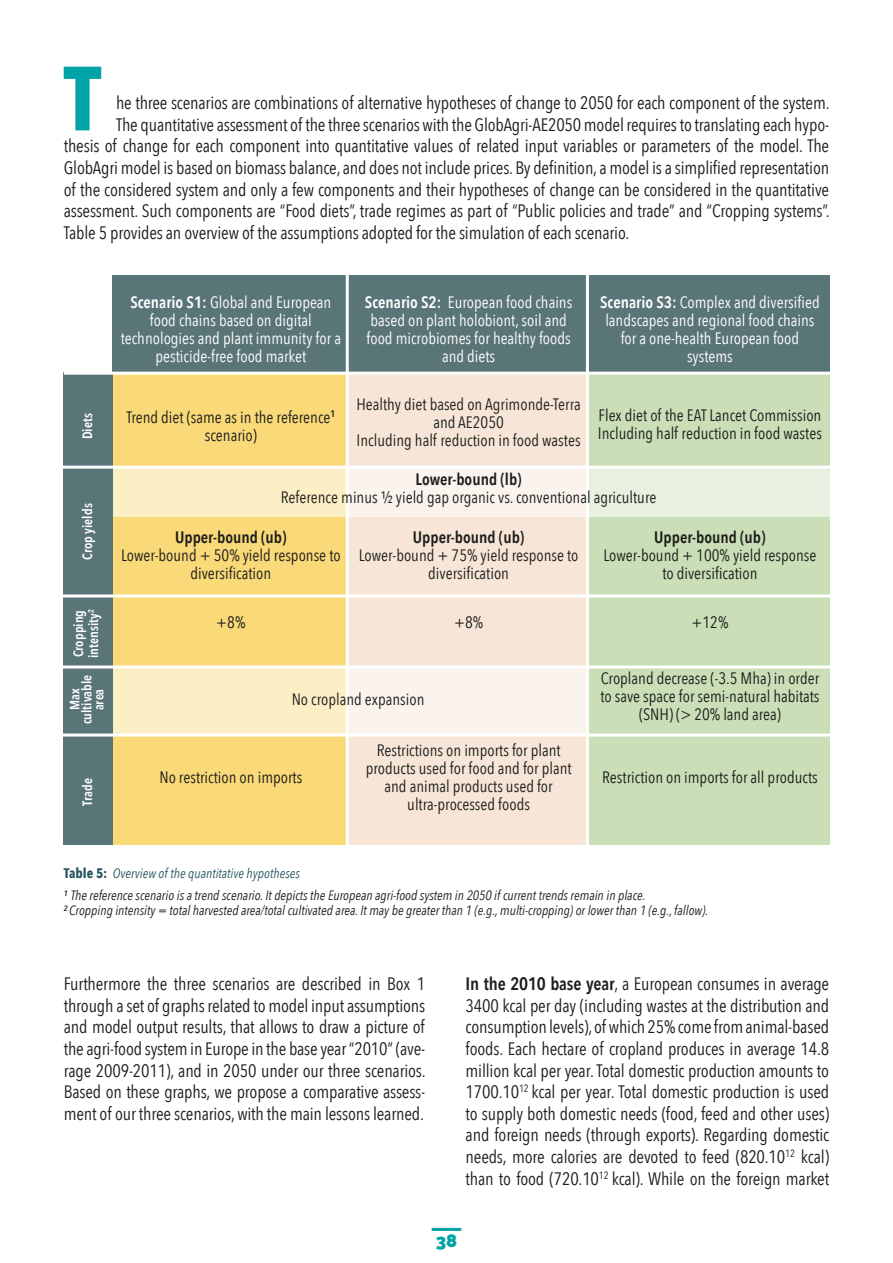
<style>
.page{position:relative;width:893px;height:1263px;background:#fff}
.page>*{position:absolute;margin:0;border:0;box-sizing:border-box;transform-origin:0 0}
.t1{font:700 90px "Avenir Next Condensed";color:#00a3a6}
.t2{font:18px/21.6px "Avenir Next Condensed";letter-spacing:-.01em;color:#1d1d1b;text-align:justify}
.t3{font:900 18px "Raleway";color:#00a3a6}
.t4{font:16.5px/18px "Avenir Next Condensed";color:#1d1d1b;text-align:center}
.t5{font:16.5px/18px "Avenir Next Condensed";color:#fff;text-align:center}
.t6{font:600 16.5px "Avenir Next Condensed";color:#1d1d1b}
.t7{font:italic 13.5px "Avenir Next Condensed";color:#1d1d1b}
.t8{font:600 13.5px/15px "Avenir Next Condensed";color:#fff}
.t9{font:italic 13.5px "Avenir Next Condensed";color:#275662}
.s1{font-weight:600}
.s2{font-weight:700;font-style:normal;font-size:13.8px}
</style>
<div class="page">
<hr style="left:432px;top:1228px;width:29px;height:3px;background:#00a3a6">
<div style="left:64px;top:372px;width:53px;height:473px;background:#5a7578"></div>
<div style="left:113px;top:283px;width:242px;height:562px;background:#f9d978"></div>
<div style="left:348px;top:283px;width:242px;height:562px;background:#f7e6d7"></div>
<div style="left:588px;top:283px;width:241px;height:562px;background:#cadfb7"></div>
<div style="left:112px;top:276px;width:717px;height:96px;background:#5a7578"></div>
<svg style="left:113px;top:469px;width:717px;height:48px;background:#f4f1db"></svg>
<hr style="left:346px;top:247px;width:3px;height:599px;background:#fff">
<hr style="left:586px;top:247px;width:3px;height:599px;background:#fff">
<svg style="left:113px;top:668px;width:473px;height:65px;background:#fbf1da"></svg>
<hr style="left:64px;top:372px;width:829px;height:3px;background:#fff">
<hr style="left:47px;top:466px;width:846px;height:3px;background:#fff">
<hr style="left:31px;top:733px;width:862px;height:3px;background:#fff">
<hr style="left:31px;top:665px;width:862px;height:3px;background:#fff">
<hr style="left:34px;top:594px;width:859px;height:3px;background:#fff">
<p class="t1" style="left:64px;top:44px;width:39px">T</p>
<p class="t2" style="left:64px;top:91px;width:767px;text-align:right">he three scenarios are combinations of alternative hypotheses of change to 2050 for each component of the system.<br>The quantitative assessment of the three scenarios with the GlobAgri-AE2050 model requires to translating each hypo-<br>thesis of change for each component into quantitative values of related input variables or parameters of the model. The</p>
<p class="t2" style="left:64px;top:156px;width:767px">GlobAgri model is based on biomass balance, and does not include prices. By definition, a model is a simplified representation of the considered system and only a few components and their hypotheses of change can be considered in the quantitative assessment. Such components are “Food diets”, trade regimes as part of “Public policies and trade” and “Cropping systems”.<br>Table 5 provides an overview of the assumptions adopted for the simulation of each scenario.</p>
<p class="t8" style="left:80px;top:439px;width:27px;rotate:-90deg">Diets</p>
<p class="t8" style="left:80px;top:560px;width:58px;rotate:-90deg">Crop yields</p>
<p class="t8" style="left:71px;top:658px;width:50px;rotate:-90deg">Cropping intensity<sup>2</sup></p>
<p class="t5" style="left:130px;top:292px;width:202px"><span class="s1">Scenario S1:</span> Global and European food chains based on digital</p>
<p class="t5" style="left:121px;top:328px;width:222px">technologies and plant immunity for a pesticide-free food market</p>
<p class="t4" style="left:126px;top:407px;width:211px">Trend diet (same as in the reference<sup>1 </sup>scenario)</p>
<p class="t5" style="left:365px;top:292px;width:209px"><span class="s1">Scenario S2:</span> European food chains based on plant holobiont, soil and food microbiomes for healthy foods and diets</p>
<p class="t5" style="left:600px;top:292px;width:221px"><span class="s1">Scenario S3:</span> Complex and diversified landscapes and regional food chains for a one-health European food systems</p>
<p class="t4" style="left:356px;top:395px;width:226px">Healthy diet based on Agrimonde-Terra and AE2050</p>
<p class="t4" style="left:357px;top:431px;width:225px">Including half reduction in food wastes</p>
<p class="t4" style="left:599px;top:405px;width:224px">Flex diet of the EAT Lancet Commission</p>
<p class="t4" style="left:598px;top:423px;width:225px">Including half reduction in food wastes</p>
<p class="t6" style="left:416px;top:465px;width:108px">Lower-bound (lb)</p>
<p class="t4" style="left:281px;top:487px;width:377px">Reference minus ½ yield gap organic vs. conventional agriculture</p>
<p class="t6" style="left:175px;top:523px;width:113px">Upper-bound (ub)</p>
<p class="t4" style="left:121px;top:545px;width:221px">Lower-bound + 50% yield response to diversification</p>
<p class="t4" style="left:216px;top:612px;width:31px">+8%</p>
<p class="t4" style="left:454px;top:612px;width:31px">+8%</p>
<p class="t4" style="left:691px;top:612px;width:38px">+12%</p>
<p class="t6" style="left:413px;top:523px;width:113px">Upper-bound (ub)</p>
<p class="t4" style="left:359px;top:545px;width:221px">Lower-bound + 75% yield response to diversification</p>
<p class="t6" style="left:654px;top:523px;width:113px">Upper-bound (ub)</p>
<p class="t4" style="left:603px;top:545px;width:215px">Lower-bound + 100% yield response to diversification</p>
<p class="t8" style="left:79px;top:724px;width:51px;rotate:-90deg">cultivable</p>
<p class="t8" style="left:67px;top:710px;width:23px;rotate:-90deg">Max</p>
<p class="t4" style="left:292px;top:690px;width:134px">No cropland expansion</p>
<p class="t8" style="left:91px;top:710px;width:23px;rotate:-90deg">area</p>
<p class="t8" style="left:80px;top:806px;width:29px;rotate:-90deg">Trade</p>
<p class="t4" style="left:159px;top:768px;width:144px">No restriction on imports</p>
<p class="t4" style="left:377px;top:741px;width:185px">Restrictions on imports for plant</p>
<p class="t4" style="left:366px;top:759px;width:207px">products used for food and for plant and animal products used for</p>
<p class="t4" style="left:407px;top:795px;width:124px">ultra-processed foods</p>
<p class="t4" style="left:600px;top:669px;width:221px">Cropland decrease (-3.5 Mha) in order to save space for semi-natural habitats (SNH) (&gt; 20% land area)</p>
<p class="t4" style="left:602px;top:768px;width:217px">Restriction on imports for all products</p>
<p class="t9" style="left:64px;top:865px;width:238px"><span class="s2">Table 5:</span> Overview of the quantitative hypotheses</p>
<p class="t7" style="left:64px;top:887px;width:583px"><sup>1</sup> The reference scenario is a trend scenario. It depicts the European agri-food system in 2050 if current trends remain in place.</p>
<p class="t7" style="left:64px;top:902px;width:646px"><sup>2</sup> Cropping intensity = total harvested area/total cultivated area. It may be greater than 1 (e.g., multi-cropping) or lower than 1 (e.g., fallow).</p>
<p class="t2" style="left:64px;top:972px;width:364px">Furthermore the three scenarios are described in Box 1 through a set of graphs related to model input assumptions and model output results, that allows to draw a picture of the agri-food system in Europe in the base year “2010” (ave&shy;rage 2009-2011), and in 2050 under our three scenarios.<br>Based on these graphs, we propose a comparative assess&shy;ment of our three scenarios, with the main lessons learned.</p>
<p class="t2" style="left:466px;top:972px;width:365px"><span class="s1">In the 2010 base year</span>, a European consumes in average 3400 kcal per day (including wastes at the distribution and consumption levels), of which 25% come from animal-based foods. Each hectare of cropland produces in average 14.8 million kcal per year. Total domestic production amounts to 1700.10<sup>12</sup> kcal per year. Total domestic production is used to supply both domestic needs (food, feed and other uses) and foreign needs (through exports). Regarding domestic needs, more calories are devoted to feed (820.10<sup>12</sup> kcal) than to food (720.10<sup>12</sup> kcal). While on the foreign market</p>
<p class="t3" style="left:436px;top:1230px;width:23px">38</p>
</div>
